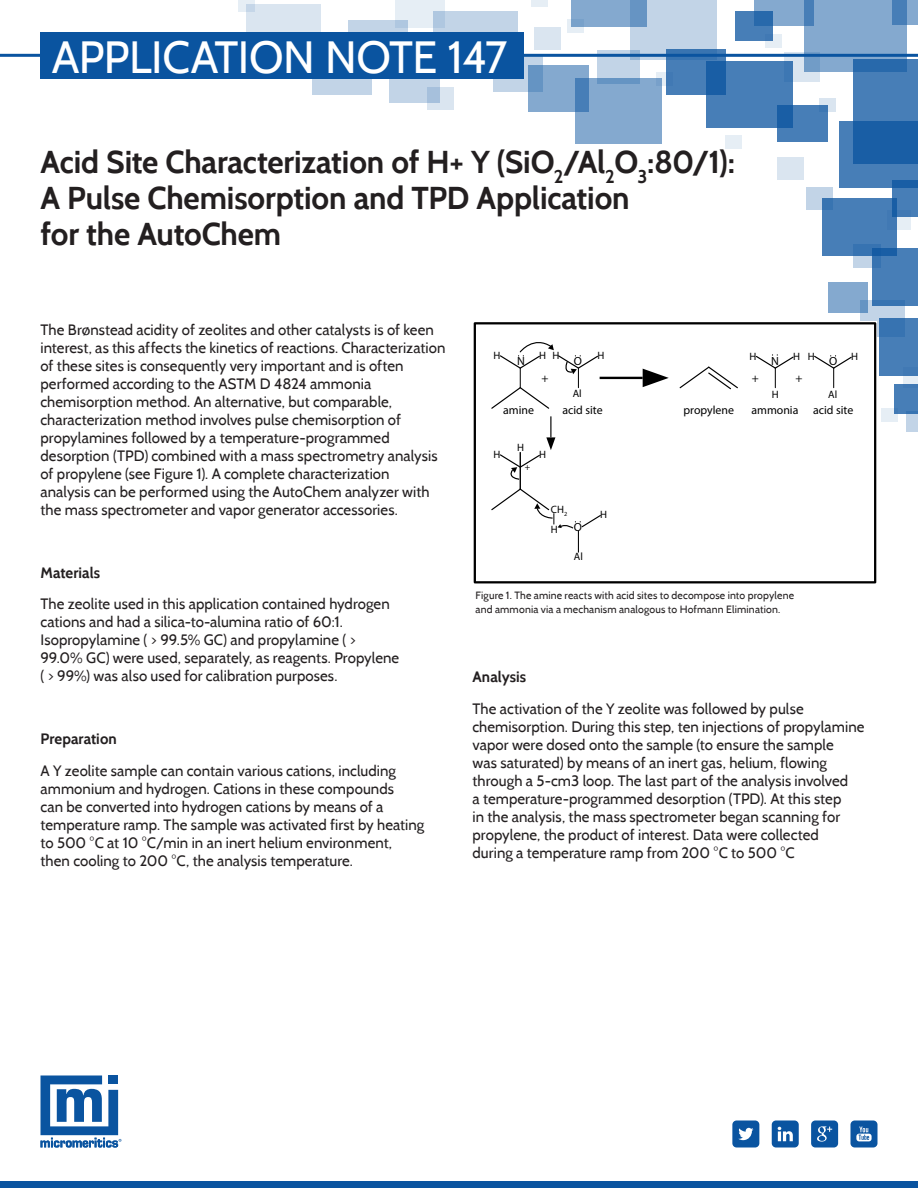
<style>
.page{position:relative;width:918px;height:1188px;background:#fff}
.page>*{position:absolute;margin:0;border:0;box-sizing:border-box;transform-origin:0 0}
.t1{font:45px "Cabin";letter-spacing:-.015em;color:#fff}
.t2{font:700 31.5px/36px "Cabin";letter-spacing:-.005em;color:#231f20}
.Body_Copy{font:15px/18px "Cabin";letter-spacing:.005em;color:#231f20}
.Body_Copy-2{font:700 15px "Cabin";letter-spacing:.005em;color:#231f20}
.t3{font:11.85px "Myriad Pro";color:#000}
.t4{font:10.65px "Myriad Pro";letter-spacing:-.005em;color:#000}
.Mouse_Text{font:10.5px/13.5px "Cabin";letter-spacing:.02em;color:#231f20}
.t5{font:9.15px "Myriad Pro";color:#000}
</style>
<div class="page">
<div style="left:872px;top:249px;width:46px;height:57px;background:#477eb7"></div>
<div style="left:806px;top:187px;width:27px;height:23px;background:#c2d4e7"></div>
<div style="left:822px;top:198px;width:74px;height:57px;background:#477eb7"></div>
<div style="left:828px;top:283px;width:39px;height:30px;background:#84a9cf"></div>
<div style="left:840px;top:121px;width:78px;height:66px;background:#477eb7"></div>
<div style="left:706px;top:62px;width:87px;height:66px;background:#477eb7"></div>
<div style="left:631px;top:0;width:86px;height:60px;background:#c2d4e7"></div>
<div style="left:433px;top:11px;width:85px;height:67px;background:#c2d4e7"></div>
<div style="left:575px;top:78px;width:86px;height:65px;background:#84a9cf"></div>
<svg style="left:853px;top:60px;width:65px;height:104px;background:#316fae"></svg>
<svg style="left:804px;top:0;width:102px;height:72px;background:#79a1ca"></svg>
<div style="left:880px;top:318px;width:38px;height:58px;background:#477eb7"></div>
<svg style="left:528px;top:65px;width:60px;height:47px;background:#78a1ca"></svg>
<svg style="left:666px;top:49px;width:59px;height:46px;background:#3873b1"></svg>
<svg style="left:754px;top:0;width:60px;height:26px"></svg>
<div style="left:348px;top:20px;width:60px;height:46px;background:#c2d4e7"></div>
<div style="left:313px;top:49px;width:59px;height:46px;background:#c2d4e7"></div>
<div style="left:246px;top:4px;width:74px;height:58px;background:#dae5f0"></div>
<div style="left:389px;top:66px;width:51px;height:36px;background:#c2d4e7"></div>
<svg style="left:777px;top:105px;width:51px;height:37px;background:#3d77b3"></svg>
<div style="left:894px;top:384px;width:24px;height:30px;background:#477eb7"></div>
<svg style="left:892px;top:180px;width:26px;height:37px"></svg>
<svg style="left:493px;top:57px;width:50px;height:35px"></svg>
<svg style="left:860px;top:300px;width:45px;height:37px"></svg>
<svg style="left:597px;top:51px;width:42px;height:33px"></svg>
<svg style="left:427px;top:87px;width:27px;height:22px"></svg>
<div style="left:777px;top:157px;width:27px;height:22px;background:#dae5f0"></div>
<div style="left:534px;top:27px;width:27px;height:23px;background:#dae5f0"></div>
<svg style="left:906px;top:411px;width:12px;height:21px"></svg>
<div style="left:725px;top:135px;width:17px;height:13px;background:#e6eef5"></div>
<svg style="left:568px;top:20px;width:16px;height:13px"></svg>
<svg style="left:238px;top:0;width:16px;height:12px"></svg>
<svg style="left:881px;top:408px;width:16px;height:13px"></svg>
<svg style="left:784px;top:53px;width:35px;height:29px"></svg>
<svg style="left:819px;top:98px;width:17px;height:14px"></svg>
<svg style="left:853px;top:244px;width:28px;height:23px"></svg>
<svg style="left:572px;top:0;width:75px;height:27px;background:#7ca3cc"></svg>
<svg style="left:395px;top:0;width:50px;height:28px"></svg>
<div style="left:531px;top:0;width:17px;height:7px;background:#e6eef5"></div>
<svg style="left:892px;top:210px;width:19px;height:19px"></svg>
<svg style="left:735px;top:12px;width:38px;height:29px"></svg>
<svg style="left:656px;top:73px;width:16px;height:13px"></svg>
<svg style="left:892px;top:0;width:26px;height:25px"></svg>
<svg style="left:765px;top:34px;width:17px;height:14px"></svg>
<svg style="left:904px;top:376px;width:14px;height:8px"></svg>
<svg style="left:40px;top:1075px;width:81px;height:73px"></svg>
<svg style="left:732px;top:1120px;width:27px;height:28px"></svg>
<svg style="left:772px;top:1120px;width:27px;height:28px"></svg>
<svg style="left:811px;top:1120px;width:27px;height:28px"></svg>
<svg style="left:850px;top:1120px;width:28px;height:28px"></svg>
<div style="left:0;top:1181px;width:918px;height:7px;background:#0a54a0"></div>
<hr style="left:0;top:54px;width:918px;height:3px;background:#0a54a0">
<div style="left:40px;top:32px;width:484px;height:47px;background:#0a54a0"></div>
<div style="left:472px;top:321px;width:406px;height:264px;background:#fff"></div>
<div style="left:474px;top:322px;width:402px;height:261px;border:2px solid #000"></div>
<hr style="left:520px;top:453px;width:1px;height:36px;background:#000">
<svg style="left:756px;top:354px;width:38px;height:34px"></svg>
<svg style="left:814px;top:355px;width:38px;height:33px"></svg>
<svg style="left:679px;top:366px;width:59px;height:24px"></svg>
<hr style="left:600px;top:377px;width:43px;height:2px;background:#000">
<svg style="left:643px;top:369px;width:26px;height:18px"></svg>
<svg style="left:500px;top:416px;width:55px;height:64px"></svg>
<svg style="left:491px;top:487px;width:110px;height:65px"></svg>
<svg style="left:491px;top:342px;width:107px;height:67px"></svg>
<h1 class="t1" style="left:52px;top:29px;width:457px">APPLICATION NOTE 147</h1>
<p class="t2" style="left:40px;top:144px;width:696px">Acid Site Characterization of H+ Y (SiO<sub>2</sub>/Al<sub>2</sub>O<sub>3</sub>:80/1):</p>
<p class="t2" style="left:40px;top:180px;width:591px">A Pulse Chemisorption and TPD Application for the AutoChem</p>
<p class="Body_Copy" style="left:40px;top:321px;width:407px">The Brønstead acidity of zeolites and other catalysts is of keen interest, as this affects the kinetics of reactions. Characterization of these sites is consequently very important and is often performed according to the ASTM D 4824 ammonia chemisorption method. An alternative, but comparable, characterization method involves pulse chemisorption of propylamines followed by a temperature-programmed desorption (TPD) combined with a mass spectrometry analysis of propylene (see Figure 1). A complete characterization<br>analysis can be performed using the AutoChem analyzer with the mass spectrometer and vapor generator accessories.</p>
<p class="Body_Copy-2" style="left:40px;top:564px;width:61px">Materials</p>
<p class="Body_Copy" style="left:40px;top:595px;width:360px">The zeolite used in this application contained hydrogen cations and had a silica-to-alumina ratio of 60:1.<br>Isopropylamine ( &gt; 99.5% GC) and propylamine ( &gt; 99.0% GC) were used, separately, as reagents. Propylene ( &gt; 99%) was also used for calibration purposes.</p>
<p class="Body_Copy-2" style="left:40px;top:730px;width:78px">Preparation</p>
<p class="Body_Copy" style="left:40px;top:762px;width:385px">A Y zeolite sample can contain various cations, including ammonium and hydrogen. Cations in these compounds<br>can be converted into hydrogen cations by means of a temperature ramp. The sample was activated first by heating to 500 °C at 10 °C/min in an inert helium environment, then cooling to 200 °C, the analysis temperature.</p>
<p class="t4" style="left:552px;top:349px;width:8px">H</p>
<p class="t4" style="left:598px;top:349px;width:8px">H</p>
<p class="t4" style="left:573px;top:387px;width:11px">Al</p>
<p class="t4" style="left:493px;top:349px;width:8px">H</p>
<p class="t4" style="left:539px;top:349px;width:8px">H</p>
<p class="t3" style="left:542px;top:370px;width:9px">+</p>
<p class="t3" style="left:752px;top:370px;width:9px">+</p>
<p class="t3" style="left:795px;top:370px;width:9px">+</p>
<p class="t3" style="left:563px;top:402px;width:42px">acid site</p>
<p class="t3" style="left:684px;top:402px;width:52px">propylene</p>
<p class="t3" style="left:751px;top:402px;width:103px">ammonia acid site</p>
<p class="t4" style="left:750px;top:350px;width:8px">H</p>
<p class="t4" style="left:793px;top:350px;width:8px">H</p>
<p class="t4" style="left:808px;top:350px;width:8px">H</p>
<p class="t4" style="left:851px;top:350px;width:8px">H</p>
<p class="t3" style="left:574px;top:354px;width:10px">O</p>
<p class="t3" style="left:829px;top:354px;width:10px">O</p>
<p class="t3" style="left:517px;top:354px;width:9px">N</p>
<p class="t3" style="left:771px;top:354px;width:9px">N</p>
<p class="t4" style="left:828px;top:387px;width:11px">Al</p>
<p class="t4" style="left:772px;top:387px;width:8px">H</p>
<p class="t3" style="left:503px;top:402px;width:32px">amine</p>
<p class="t4" style="left:517px;top:441px;width:8px">H</p>
<p class="t4" style="left:493px;top:448px;width:8px">H</p>
<p class="t4" style="left:539px;top:448px;width:8px">H</p>
<p class="t5" style="left:525px;top:461px;width:7px">+</p>
<p class="t4" style="left:551px;top:503px;width:18px">CH<sub>2</sub></p>
<p class="t4" style="left:551px;top:522px;width:8px">H</p>
<p class="t3" style="left:574px;top:520px;width:10px">O</p>
<p class="t4" style="left:574px;top:550px;width:11px">Al</p>
<p class="t4" style="left:600px;top:508px;width:8px">H</p>
<p class="Mouse_Text" style="left:476px;top:589px;width:320px">Figure 1. The amine reacts with acid sites to decompose into propylene and ammonia via a mechanism analogous to Hofmann Elimination.</p>
<p class="Body_Copy-2" style="left:472px;top:668px;width:55px">Analysis</p>
<p class="Body_Copy" style="left:472px;top:700px;width:394px">The activation of the Y zeolite was followed by pulse chemisorption. During this step, ten injections of propylamine vapor were dosed onto the sample (to ensure the sample<br>was saturated) by means of an inert gas, helium, flowing through a 5-cm3 loop. The last part of the analysis involved<br>a temperature-programmed desorption (TPD). At this step<br>in the analysis, the mass spectrometer began scanning for propylene, the product of interest. Data were collected<br>during a temperature ramp from 200 °C to 500 °C</p>
</div>
